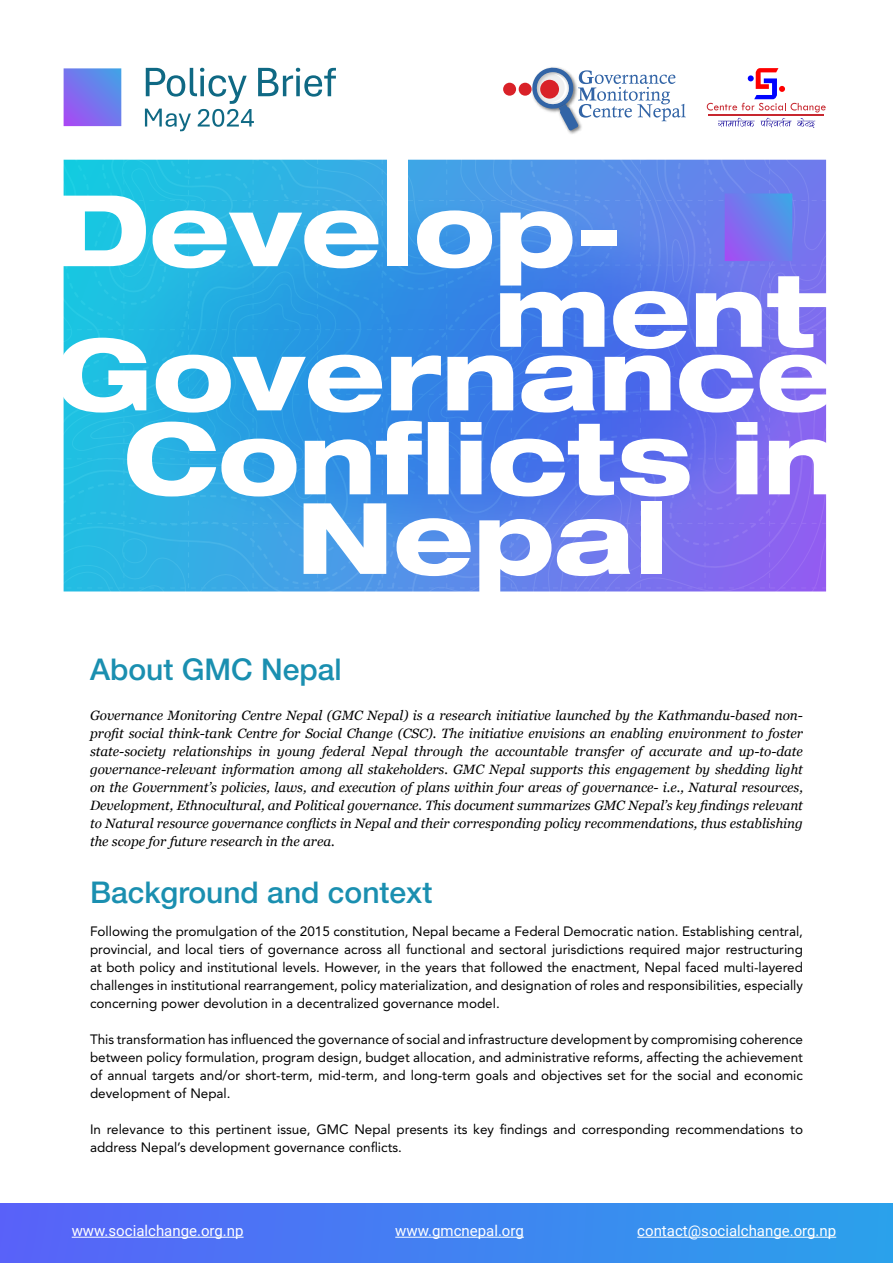
<style>
.page{position:relative;width:893px;height:1263px;background:#fff}
.page>*{position:absolute;margin:0;border:0;box-sizing:border-box;transform-origin:0 0}
.t1{font:500 30px "Helvetica Neue";color:#1a8fb0}
.t2{font:15px "Roboto";color:#fff}
.t3{font:13.5px/18px "Avenir LT Std";color:#000;text-align:justify}
.t4{font:italic 13.5px/18px "Georgia";color:#000;text-align:justify}
</style>
<div class="page">
<img style="left:63px;top:67px;width:763px;height:67px">
<svg style="left:64px;top:68px;width:57px;height:58px;background:#7576ed"></svg>
<svg style="left:63px;top:159px;width:764px;height:433px"></svg>
<div style="left:640px;top:502px;width:21px;height:72px;background:#fff"></div>
<div style="left:0;top:1204px;width:893px;height:59px;background:linear-gradient(to right,#5a62f9,#2ca2eb)"></div>
<hr style="left:72px;top:1237px;width:172px;height:1px;background:#fff">
<hr style="left:395px;top:1237px;width:129px;height:1px;background:#fff">
<hr style="left:637px;top:1237px;width:199px;height:1px;background:#fff">
<h1 class="t1" style="left:90px;top:652px;width:253px">About GMC Nepal</h1>
<p class="t4" style="left:90px;top:706px;width:714px">Governance Monitoring Centre Nepal (GMC Nepal) is a research initiative launched by the Kathmandu-based non&shy;profit social think-tank Centre for Social Change (CSC). The initiative envisions an enabling environment to foster state-society relationships in young federal Nepal through the accountable transfer of accurate and up-to-date governance-relevant information among all stakeholders. GMC Nepal supports this engagement by shedding light on the Government’s policies, laws, and execution of plans within four areas of governance- i.e., Natural resources, Development, Ethnocultural, and Political governance. This document summarizes GMC Nepal’s key findings relevant to Natural resource governance conflicts in Nepal and their corresponding policy recommendations, thus establishing the scope for future research in the area.</p>
<h1 class="t1" style="left:90px;top:874px;width:344px">Background and context</h1>
<p class="t3" style="left:90px;top:922px;width:714px">Following the promulgation of the 2015 constitution, Nepal became a Federal Democratic nation. Establishing central, provincial, and local tiers of governance across all functional and sectoral jurisdictions required major restructuring at both policy and institutional levels. However, in the years that followed the enactment, Nepal faced multi-layered challenges in institutional rearrangement, policy materialization, and designation of roles and responsibilities, especially concerning power devolution in a decentralized governance model.</p>
<p class="t3" style="left:90px;top:1030px;width:714px">This transformation has influenced the governance of social and infrastructure development by compromising coherence between policy formulation, program design, budget allocation, and administrative reforms, affecting the achievement of annual targets and/or short-term, mid-term, and long-term goals and objectives set for the social and economic development of Nepal.</p>
<p class="t3" style="left:90px;top:1120px;width:714px">In relevance to this pertinent issue, GMC Nepal presents its key findings and corresponding recommendations to address Nepal’s development governance conflicts.</p>
<p class="t2" style="left:72px;top:1220px;width:173px">www.socialchange.org.np</p>
<p class="t2" style="left:395px;top:1220px;width:130px">www.gmcnepal.org</p>
<p class="t2" style="left:637px;top:1220px;width:200px">contact@socialchange.org.np</p>
</div>
